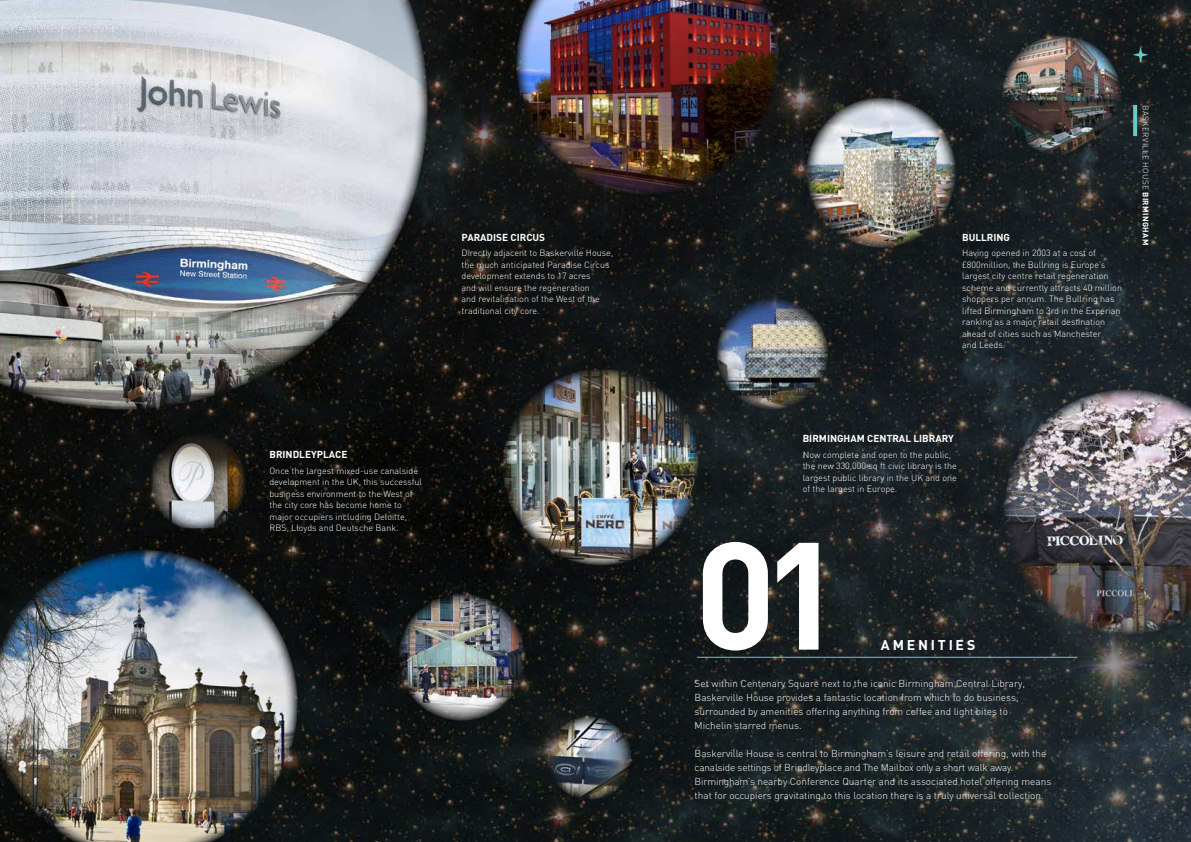
<style>
.page{position:relative;width:1191px;height:842px;background:#fff}
.page>*{position:absolute;margin:0;border:0;box-sizing:border-box;transform-origin:0 0}
.t1{font:700 150px "DIN";color:#fff}
.t2{font:700 14px "DIN";letter-spacing:.195em;color:#fff}
.t3{font:300 10px/14px "DIN";color:#fff}
.t4{font:700 10px "DIN";color:#fff}
.t5{font:300 9px/11.5px "DIN";color:#fff}
.t6{font:300 8px "DIN";letter-spacing:.05em;color:#fff}
.s1{font-weight:700}
</style>
<div class="page">
<img style="left:0;top:0;width:1191px;height:842px">
<svg style="left:1132px;top:47px;width:16px;height:16px"></svg>
<svg style="left:1133px;top:105px;width:4px;height:31px"></svg>
<hr style="left:697px;top:657px;width:380px;height:1px;background:#65cbc9">
<img style="left:0;top:0;width:428px;height:410px">
<img style="left:1003px;top:389px;width:188px;height:246px">
<img style="left:806px;top:98px;width:150px;height:150px;border-radius:75px">
<img style="left:398px;top:594px;width:127px;height:127px;border-radius:64px">
<img style="left:716px;top:298px;width:112px;height:112px;border-radius:56px">
<img style="left:516px;top:0;width:263px;height:194px">
<img style="left:0;top:550px;width:298px;height:292px">
<img style="left:547px;top:716px;width:84px;height:84px;border-radius:42px">
<img style="left:150px;top:434px;width:96px;height:96px;border-radius:48px">
<img style="left:502px;top:369px;width:197px;height:196px;border-radius:98px">
<img style="left:1001px;top:36px;width:120px;height:120px;border-radius:60px">
<p class="t4" style="left:461px;top:230px;width:85px">PARADISE CIRCUS</p>
<p class="t5" style="left:461px;top:247px;width:153px">Directly adjacent to Baskerville House, the much anticipated Paradise Circus development extends to 17 acres<br>and will ensure the regeneration<br>and revitalisation of the West of the traditional city core.</p>
<p class="t4" style="left:269px;top:448px;width:79px">BRINDLEYPLACE</p>
<p class="t5" style="left:269px;top:465px;width:154px">Once the largest mixed-use canalside development in the UK, this successful business environment to the West of the city core has become home to major occupiers including Deloitte, RBS, Lloyds and Deutsche Bank.</p>
<p class="t4" style="left:962px;top:230px;width:49px">BULLRING</p>
<p class="t5" style="left:962px;top:247px;width:161px">Having opened in 2003 at a cost of £800million, the Bullring is Europe’s largest city centre retail regeneration scheme and currently attracts 40 million shoppers per annum. The Bullring has lifted Birmingham to 3rd in the Experian ranking as a major retail destination ahead of cities such as Manchester<br>and Leeds.</p>
<p class="t6" style="left:1150px;top:105px;width:142px;rotate:90deg">BASKERVILLE HOUSE <span class="s1">BIRMINGHAM</span></p>
<p class="t4" style="left:802px;top:432px;width:153px">BIRMINGHAM CENTRAL LIBRARY</p>
<p class="t5" style="left:802px;top:449px;width:156px">Now complete and open to the public, the new 330,000 sq ft civic library is the largest public library in the UK and one of the largest in Europe.</p>
<h1 class="t1" style="left:694px;top:497px;width:150px">01</h1>
<h2 class="t2" style="left:881px;top:635px;width:96px">AMENITIES</h2>
<p class="t3" style="left:694px;top:676px;width:332px">Set within Centenary Square next to the iconic Birmingham Central Library, Baskerville House provides a fantastic location from which to do business, surrounded by amenities offering anything from coffee and light bites to Michelin starred menus.</p>
<p class="t3" style="left:694px;top:746px;width:358px">Baskerville House is central to Birmingham’s leisure and retail offering, with the canalside settings of Brindleyplace and The Mailbox only a short walk away.<br>Birmingham’s nearby Conference Quarter and its associated hotel offering means that for occupiers gravitating to this location there is a truly universal collection.</p>
</div>
